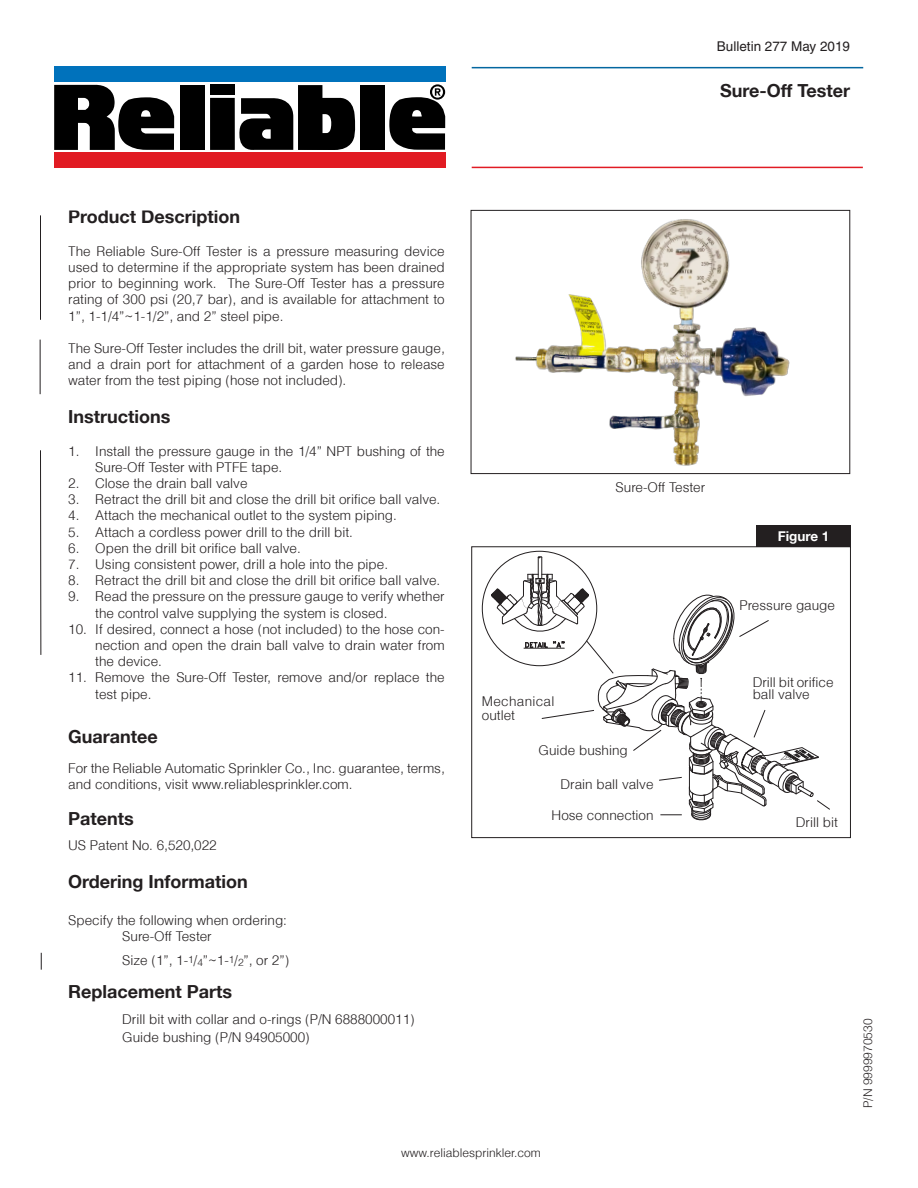
<style>
.page{position:relative;width:918px;height:1188px;background:#fff}
.page>*{position:absolute;margin:0;border:0;box-sizing:border-box;transform-origin:0 0}
.Header_12pt{font:700 18px "Helvetica 75";color:#231f20}
.Body_9pt__P{font:700 18px "Helvetica 75";color:#231f20}
.HeadingFlushLeft12{font:700 18px "Helvetica 75";color:#231f20}
.Generaldesc{font:700 18px "Helvetica 75";color:#231f20}
.Generaldesc-2{font:300 13.5px/16.2px "Helvetica";color:#231f20;text-align:justify}
.Body_9pt__P-2{font:300 13.5px/16.2px "Helvetica";color:#231f20}
.Header_12pt-2{font:300 13.5px "Helvetica";color:#231f20}
.t1{font:13.5px "Helvetica";color:#231f20}
.Body_9pt__P-3{font:300 13.5px/13.5px "Helvetica";letter-spacing:.02em;color:#231f20}
.t2{font:700 13.5px "Helvetica 75";color:#fff}
.t3{font:300 12px "Helvetica";color:#231f20}
</style>
<div class="page">
<hr style="left:40px;top:215px;width:1px;height:105px;background:#231f20">
<hr style="left:40px;top:340px;width:1px;height:54px;background:#231f20">
<hr style="left:40px;top:450px;width:1px;height:205px;background:#231f20">
<svg style="left:41px;top:953px;width:1px;height:17px"></svg>
<hr style="left:472px;top:67px;width:391px;height:1px;background:#0467a0">
<hr style="left:472px;top:167px;width:391px;height:1px;background:#e11b24">
<svg style="left:54px;top:84px;width:120px;height:66px"></svg>
<div style="left:180px;top:85px;width:25px;height:65px;background:#000"></div>
<div style="left:210px;top:98px;width:25px;height:52px;background:#000"></div>
<div style="left:210px;top:85px;width:25px;height:10px;background:#000"></div>
<div style="left:361px;top:85px;width:24px;height:65px;background:#000"></div>
<svg style="left:239px;top:85px;width:117px;height:65px"></svg>
<svg style="left:389px;top:84px;width:56px;height:66px"></svg>
<div style="left:54px;top:153px;width:391px;height:15px;background:#e11b23"></div>
<div style="left:54px;top:67px;width:391px;height:15px;background:#0072bc"></div>
<img style="left:515px;top:219px;width:275px;height:247px">
<div style="left:471px;top:210px;width:379px;height:264px;border:1px solid #231f20"></div>
<div style="left:756px;top:525px;width:95px;height:21px;background:#231f20"></div>
<div style="left:471px;top:546px;width:380px;height:292px;border:1px solid #231f20"></div>
<svg style="left:490px;top:556px;width:340px;height:265px"></svg>
<p class="t1" style="left:717px;top:38px;width:135px">Bulletin 277 May 2019</p>
<p class="Header_12pt" style="left:720px;top:80px;width:132px">Sure-Off Tester</p>
<p class="HeadingFlushLeft12" style="left:68px;top:206px;width:173px">Product Description</p>
<p class="Generaldesc-2" style="left:68px;top:242px;width:378px">The Reliable Sure-Off Tester is a pressure measuring device used to determine if the appropriate system has been drained prior to beginning work. The Sure-Off Tester has a pressure rating of 300 psi (20,7 bar), and is available for attachment to 1”, 1-1/4”~1-1/2”, and 2” steel pipe.</p>
<p class="Generaldesc-2" style="left:68px;top:340px;width:378px">The Sure-Off Tester includes the drill bit, water pressure gauge, and a drain port for attachment of a garden hose to release water from the test piping (hose not included).</p>
<p class="Generaldesc" style="left:68px;top:406px;width:104px">Instructions</p>
<p class="Generaldesc-2" style="left:95px;top:442px;width:351px;text-indent:-27px">1. Install the pressure gauge in the 1/4” NPT bushing of the<br>Sure-Off Tester with PTFE tape.</p>
<p class="Generaldesc-2" style="left:68px;top:475px;width:181px">2. Close the drain ball valve</p>
<p class="Generaldesc-2" style="left:68px;top:491px;width:374px">3. Retract the drill bit and close the drill bit orifice ball valve.</p>
<p class="Generaldesc-2" style="left:68px;top:507px;width:330px">4. Attach the mechanical outlet to the system piping.</p>
<p class="Generaldesc-2" style="left:68px;top:523px;width:286px">5. Attach a cordless power drill to the drill bit.</p>
<p class="Generaldesc-2" style="left:68px;top:539px;width:234px">6. Open the drill bit orifice ball valve.</p>
<p class="Generaldesc-2" style="left:68px;top:556px;width:321px">7. Using consistent power, drill a hole into the pipe.</p>
<p class="Generaldesc-2" style="left:68px;top:572px;width:374px">8. Retract the drill bit and close the drill bit orifice ball valve.</p>
<p class="Generaldesc-2" style="left:95px;top:588px;width:351px;text-indent:-27px">9. Read the pressure on the pressure gauge to verify whether the control valve supplying the system is closed.</p>
<p class="Generaldesc-2" style="left:95px;top:620px;width:351px;text-indent:-27px">10. If desired, connect a hose (not included) to the hose con&shy;nection and open the drain ball valve to drain water from the device.</p>
<p class="Generaldesc-2" style="left:95px;top:669px;width:351px;text-indent:-27px">11. Remove the Sure-Off Tester, remove and/or replace the test pipe.</p>
<p class="Header_12pt" style="left:68px;top:726px;width:91px">Guarantee</p>
<p class="Body_9pt__P-2" style="left:68px;top:760px;width:378px">For the Reliable Automatic Sprinkler Co., Inc. guarantee, terms, and conditions, visit www.reliablesprinkler.com.</p>
<p class="Body_9pt__P" style="left:68px;top:808px;width:67px">Patents</p>
<p class="Header_12pt-2" style="left:68px;top:837px;width:150px">US Patent No. 6,520,022</p>
<p class="Header_12pt" style="left:68px;top:871px;width:181px">Ordering Information</p>
<p class="Body_9pt__P-2" style="left:68px;top:912px;width:220px">Specify the following when ordering:</p>
<p class="Body_9pt__P-2" style="left:122px;top:928px;width:91px">Sure-Off Tester</p>
<p class="Body_9pt__P-2" style="left:122px;top:952px;width:168px">Size (1”, 1-<sup>1</sup>/<sub>4</sub>”~1-<sup>1</sup>/<sub>2</sub>”, or 2”)</p>
<p class="Body_9pt__P" style="left:68px;top:981px;width:165px">Replacement Parts</p>
<p class="Body_9pt__P-2" style="left:122px;top:1011px;width:294px">Drill bit with collar and o-rings (P/N 6888000011)</p>
<p class="Body_9pt__P-2" style="left:122px;top:1029px;width:189px">Guide bushing (P/N 94905000)</p>
<p class="Generaldesc-2" style="left:616px;top:479px;width:91px">Sure-Off Tester</p>
<p class="Body_9pt__P-3" style="left:482px;top:694px;width:74px">Mechanical outlet</p>
<p class="Body_9pt__P-2" style="left:539px;top:741px;width:91px">Guide bushing</p>
<p class="Body_9pt__P-2" style="left:561px;top:776px;width:95px">Drain ball valve</p>
<p class="Body_9pt__P-2" style="left:552px;top:807px;width:104px">Hose connection</p>
<p class="t3" style="left:401px;top:1146px;width:141px">www.reliablesprinkler.com</p>
<p class="t2" style="left:778px;top:528px;width:53px">Figure 1</p>
<p class="Body_9pt__P-2" style="left:740px;top:597px;width:97px">Pressure gauge</p>
<p class="Body_9pt__P-2" style="left:753px;top:676px;width:82px;line-height:12px">Drill bit orifice ball valve</p>
<p class="Body_9pt__P-2" style="left:796px;top:814px;width:43px">Drill bit</p>
<p class="t3" style="left:860px;top:1108px;width:91px;rotate:-90deg">P/N 9999970530</p>
</div>
